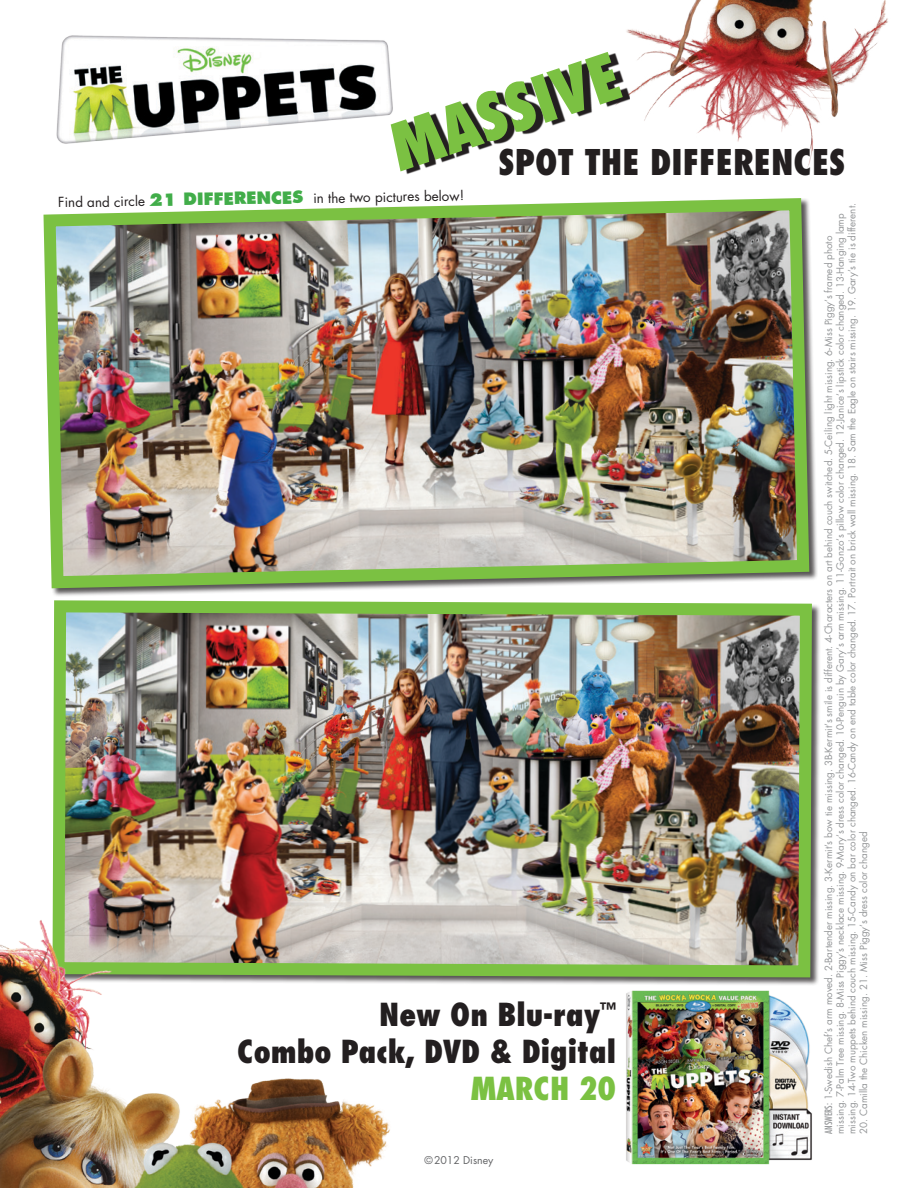
<style>
.page{position:relative;width:918px;height:1188px;background:#fff}
.page>*{position:absolute;margin:0;border:0;box-sizing:border-box;transform-origin:0 0}
.t1{font:800 condensed 63.15px "Futura";color:#7bc142}
.t2{font:800 condensed 34.5px "Futura";color:#231f20}
.t3{font:800 condensed 30.9px/37px "Futura";color:#231f20;text-align:right}
.t4{font:800 condensed 30.9px "Futura";color:#7bc142}
.t5{font:13.5px "Futura";color:#231f20}
.t6{font:10.5px "Futura";color:#636466}
.t7{font:9.75px/11.7px "Futura";color:#949698}
.s1{font-weight:800;font-size:16.5px;color:#41ad49}
.s2{font-stretch:condensed}
</style>
<div class="page">
<img style="left:626px;top:0;width:262px;height:168px">
<svg style="left:401px;top:53px;width:229px;height:121px"></svg>
<img style="left:43px;top:198px;width:772px;height:396px">
<img style="left:56px;top:35px;width:345px;height:112px">
<img style="left:52px;top:594px;width:766px;height:389px">
<img style="left:626px;top:990px;width:186px;height:175px">
<img style="left:0;top:909px;width:402px;height:279px">
<h1 class="t1" style="left:380px;top:110px;width:241px;rotate:-18deg">MASSIVE</h1>
<h2 class="t2" style="left:499px;top:140px;width:348px">SPOT THE DIFFERENCES</h2>
<h3 class="t5" style="left:58px;top:193px;width:408px;rotate:-1deg">Find and circle <span class="s1">21 differences</span> in the two pictures below!</h3>
<h3 class="t3" style="left:237px;top:995px;width:380px">New On Blu-ray<sup>™<br></sup>Combo Pack, DVD &amp; Digital</h3>
<h3 class="t4" style="left:471px;top:1069px;width:45px">March</h3>
<h3 class="t4" style="left:579px;top:1069px;width:39px">20</h3>
<p class="t6" style="left:425px;top:1153px;width:70px">©2012 Disney</p>
<p class="t7" style="left:822px;top:1134px;width:932px;rotate:-90deg"><span class="s2">ANSWERS:</span> 1-Swedish Chef’s arm moved. 2-Bartender missing. 3-Kermit’s bow tie missing. 3B-Kermit’s smile is different. 4-Characters on art behind couch switched. 5-Ceiling light missing. 6-Miss Piggy’s framed photo missing. 7-Palm Tree missing. 8-Miss Piggy’s necklace missing. 9-Mary’s dress color changed. 10-Penguin by Gary’s arm missing. 11-Gonzo’s pillow color changed. 12-Janice’s lipstick color changed. 13-Hanging lamp missing. 14-Two muppets behind couch missing. 15-Candy on bar color changed. 16-Candy on end table color changed. 17. Portrait on brick wall missing. 18. Sam the Eagle on stairs missing. 19. Gary’s tie is different.</p>
<p class="t7" style="left:858px;top:1134px;width:304px;rotate:-90deg">20. Camilla the Chicken missing. 21. Miss Piggy’s dress color changed</p>
</div>
